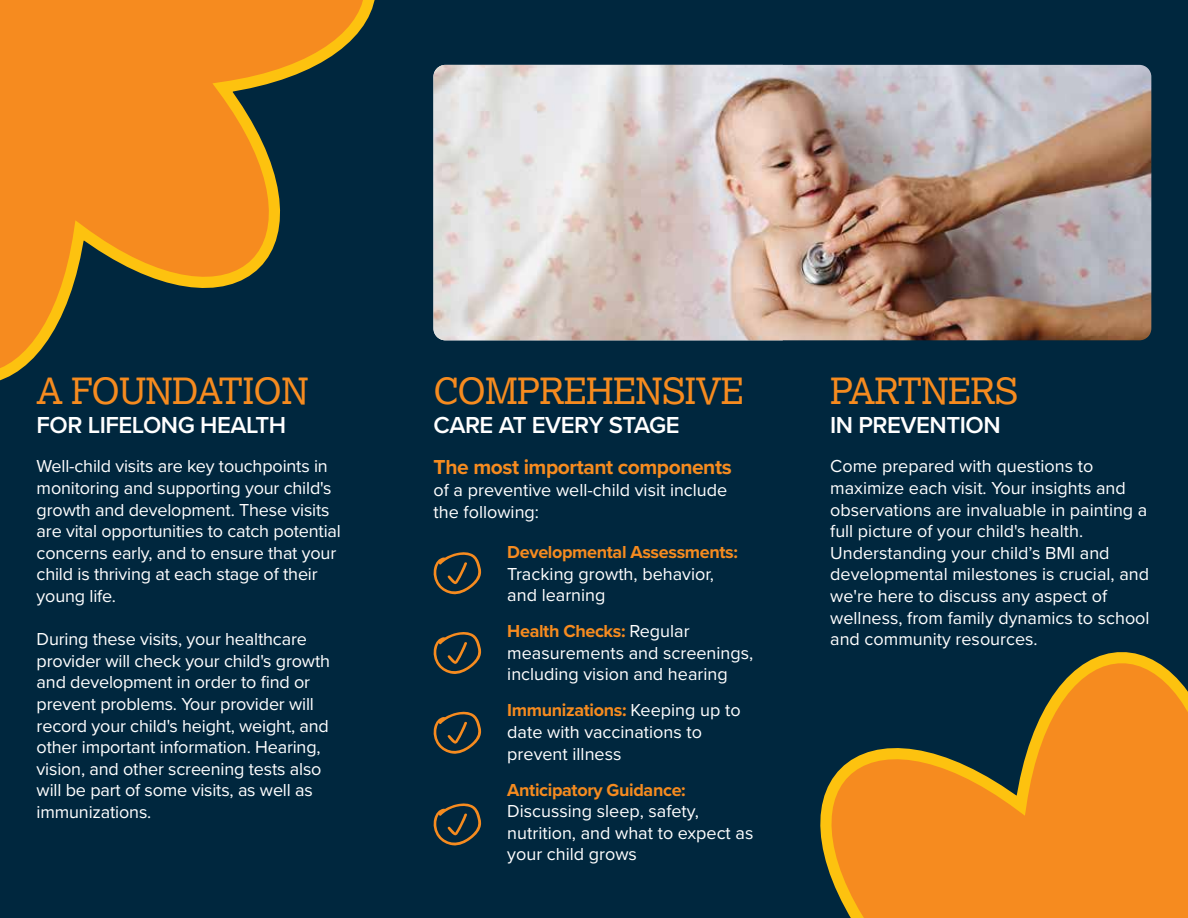
<style>
.page{position:relative;width:1188px;height:918px;background:#00273e}
.page>*{position:absolute;margin:0;border:0;box-sizing:border-box;transform-origin:0 0}
.t1{font:36px "Lexia";letter-spacing:-.02em;color:#f68b1f}
.t2{font:600 24px "Proxima Nova";letter-spacing:-.02em;color:#fff}
.t3{font:700 21px "Proxima Nova";letter-spacing:-.02em;color:#f68b1f}
.t4{font:18px/21.6px "Proxima Nova";color:#fff}
.t5{font:700 18px "Proxima Nova";letter-spacing:-.02em;color:#f68b1f}
.s1{font-weight:700;color:#f68b1f}
</style>
<div class="page">
<svg style="left:0;top:0;width:375px;height:381px"></svg>
<svg style="left:820px;top:652px;width:368px;height:266px"></svg>
<img style="left:433px;top:65px;width:718px;height:275px">
<svg style="left:434px;top:552px;width:47px;height:42px"></svg>
<svg style="left:434px;top:632px;width:47px;height:42px"></svg>
<svg style="left:434px;top:712px;width:47px;height:42px"></svg>
<svg style="left:434px;top:803px;width:47px;height:42px"></svg>
<h1 class="t1" style="left:37px;top:368px;width:273px">A FOUNDATION</h1>
<h2 class="t2" style="left:37px;top:408px;width:251px">FOR LIFELONG HEALTH</h2>
<p class="t4" style="left:37px;top:455px;width:306px">Well-child visits are key touchpoints in monitoring and supporting your child's growth and development. These visits are vital opportunities to catch potential concerns early, and to ensure that your child is thriving at each stage of their young life.</p>
<p class="t4" style="left:37px;top:628px;width:295px">During these visits, your healthcare provider will check your child's growth and development in order to find or prevent problems. Your provider will record your child's height, weight, and other important information. Hearing, vision, and other screening tests also will be part of some visits, as well as immunizations.</p>
<h1 class="t1" style="left:434px;top:368px;width:312px">COMPREHENSIVE</h1>
<h2 class="t2" style="left:434px;top:407px;width:248px">CARE AT EVERY STAGE</h2>
<p class="t3" style="left:434px;top:452px;width:300px">The most important components</p>
<p class="t4" style="left:434px;top:478px;width:295px">of a preventive well-child visit include the following:</p>
<p class="t5" style="left:507px;top:539px;width:232px">Developmental Assessments:</p>
<p class="t4" style="left:507px;top:562px;width:208px">Tracking growth, behavior, and learning</p>
<p class="t4" style="left:507px;top:620px;width:248px"><span class="s1">Health Checks:</span> Regular measurements and screenings, including vision and hearing</p>
<p class="t4" style="left:507px;top:699px;width:235px"><span class="s1">Immunizations:</span> Keeping up to date with vaccinations to prevent illness</p>
<p class="t5" style="left:507px;top:776px;width:180px">Anticipatory Guidance:</p>
<p class="t4" style="left:507px;top:800px;width:248px">Discussing sleep, safety, nutrition, and what to expect as your child grows</p>
<h1 class="t1" style="left:830px;top:368px;width:190px">PARTNERS</h1>
<h2 class="t2" style="left:830px;top:408px;width:172px">IN PREVENTION</h2>
<p class="t4" style="left:830px;top:455px;width:321px">Come prepared with questions to maximize each visit. Your insights and observations are invaluable in painting a full picture of your child's health.<br>Understanding your child’s BMI and developmental milestones is crucial, and we're here to discuss any aspect of wellness, from family dynamics to school and community resources.</p>
</div>
